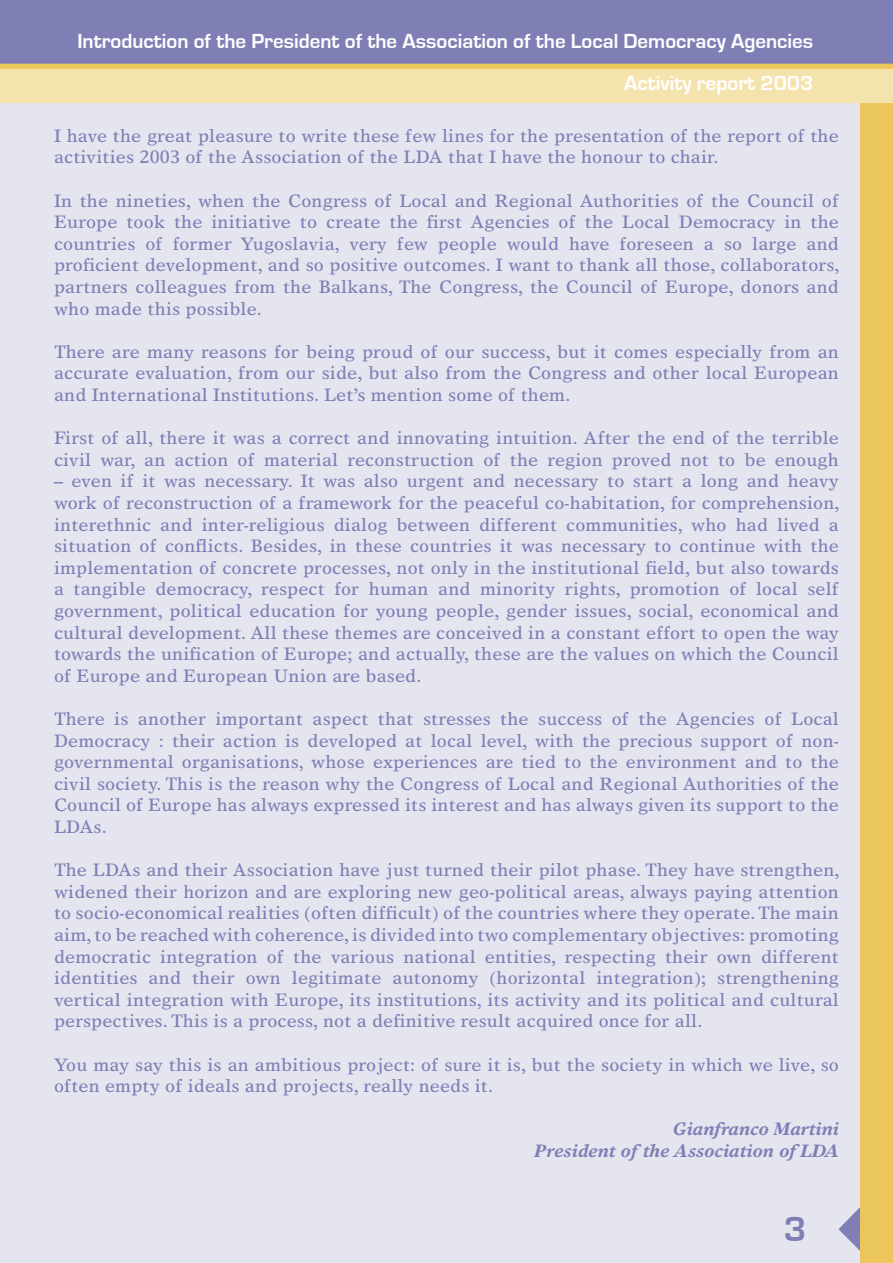
<style>
.page{position:relative;width:893px;height:1263px;background:#fff}
.page>*{position:absolute;margin:0;border:0;box-sizing:border-box;transform-origin:0 0}
.t1{font:700 36px "Eurostile";color:#7f7fb6}
.titoletti_bianchi{font:700 21px "Eurostile";color:#fff}
.testo{font:18px/21.6px "Times Europa";letter-spacing:.01em;color:#7f7fb6;text-align:justify}
.testo-2{font:italic 700 18px "Times Europa";letter-spacing:.01em;color:#7f7fb6}
</style>
<div class="page">
<div style="left:0;top:0;width:893px;height:64px;background:#7f7fb6"></div>
<div style="left:0;top:66px;width:893px;height:1197px;background:#e5e5f0"></div>
<div style="left:860px;top:90px;width:33px;height:1173px;background:#eac65b"></div>
<svg style="left:838px;top:1207px;width:22px;height:44px"></svg>
<div style="left:0;top:64px;width:893px;height:6px;background:#eac65b"></div>
<div style="left:0;top:70px;width:893px;height:33px;background:#f4e3ad"></div>
<p class="titoletti_bianchi" style="left:77px;top:29px;width:737px">Introduction of the President of the Association of the Local Democracy Agencies</p>
<p class="titoletti_bianchi" style="left:624px;top:71px;width:190px">Activity report 2003</p>
<p class="testo" style="left:54px;top:124px;width:786px">I have the great pleasure to write these few lines for the presentation of the report of the activities 2003 of the Association of the LDA that I have the honour to chair.</p>
<p class="testo" style="left:54px;top:189px;width:787px">In the nineties, when the Congress of Local and Regional Authorities of the Council of Europe took the initiative to create the first Agencies of the Local Democracy in the countries of former Yugoslavia, very few people would have foreseen a so large and proficient development, and so positive outcomes. I want to thank all those, collaborators, partners colleagues from the Balkans, The Congress, the Council of Europe, donors and who made this possible.</p>
<p class="testo" style="left:54px;top:340px;width:786px">There are many reasons for being proud of our success, but it comes especially from an accurate evaluation, from our side, but also from the Congress and other local European and International Institutions. Let’s mention some of them.</p>
<p class="testo" style="left:54px;top:427px;width:786px">First of all, there it was a correct and innovating intuition. After the end of the terrible civil war, an action of material reconstruction of the region proved not to be enough</p>
<p class="testo" style="left:54px;top:470px;width:787px">– even if it was necessary. It was also urgent and necessary to start a long and heavy work of reconstruction of a framework for the peaceful co-habitation, for comprehension, interethnic and inter-religious dialog between different communities, who had lived a situation of conflicts. Besides, in these countries it was necessary to continue with the implementation of concrete processes, not only in the institutional field, but also towards a tangible democracy, respect for human and minority rights, promotion of local self government, political education for young people, gender issues, social, economical and cultural development. All these themes are conceived in a constant effort to open the way towards the unification of Europe; and actually, these are the values on which the Council of Europe and European Union are based.</p>
<p class="testo" style="left:54px;top:708px;width:786px">There is another important aspect that stresses the success of the Agencies of Local Democracy : their action is developed at local level, with the precious support of non&shy;governmental organisations, whose experiences are tied to the environment and to the civil society. This is the reason why the Congress of Local and Regional Authorities of the Council of Europe has always expressed its interest and has always given its support to the LDAs.</p>
<p class="testo" style="left:54px;top:859px;width:787px">The LDAs and their Association have just turned their pilot phase. They have strengthen, widened their horizon and are exploring new geo-political areas, always paying attention to socio-economical realities (often difficult) of the countries where they operate. The main aim, to be reached with coherence, is divided into two complementary objectives: promoting democratic integration of the various national entities, respecting their own different identities and their own legitimate autonomy (horizontal integration); strengthening vertical integration with Europe, its institutions, its activity and its political and cultural perspectives. This is a process, not a definitive result acquired once for all.</p>
<p class="testo" style="left:54px;top:1053px;width:786px">You may say this is an ambitious project: of sure it is, but the society in which we live, so often empty of ideals and projects, really needs it.</p>
<p class="testo-2" style="left:673px;top:1118px;width:167px">Gianfranco Martini</p>
<p class="testo-2" style="left:535px;top:1140px;width:306px">President of the Association of LDA</p>
<p class="t1" style="left:784px;top:1209px;width:24px">3</p>
</div>
